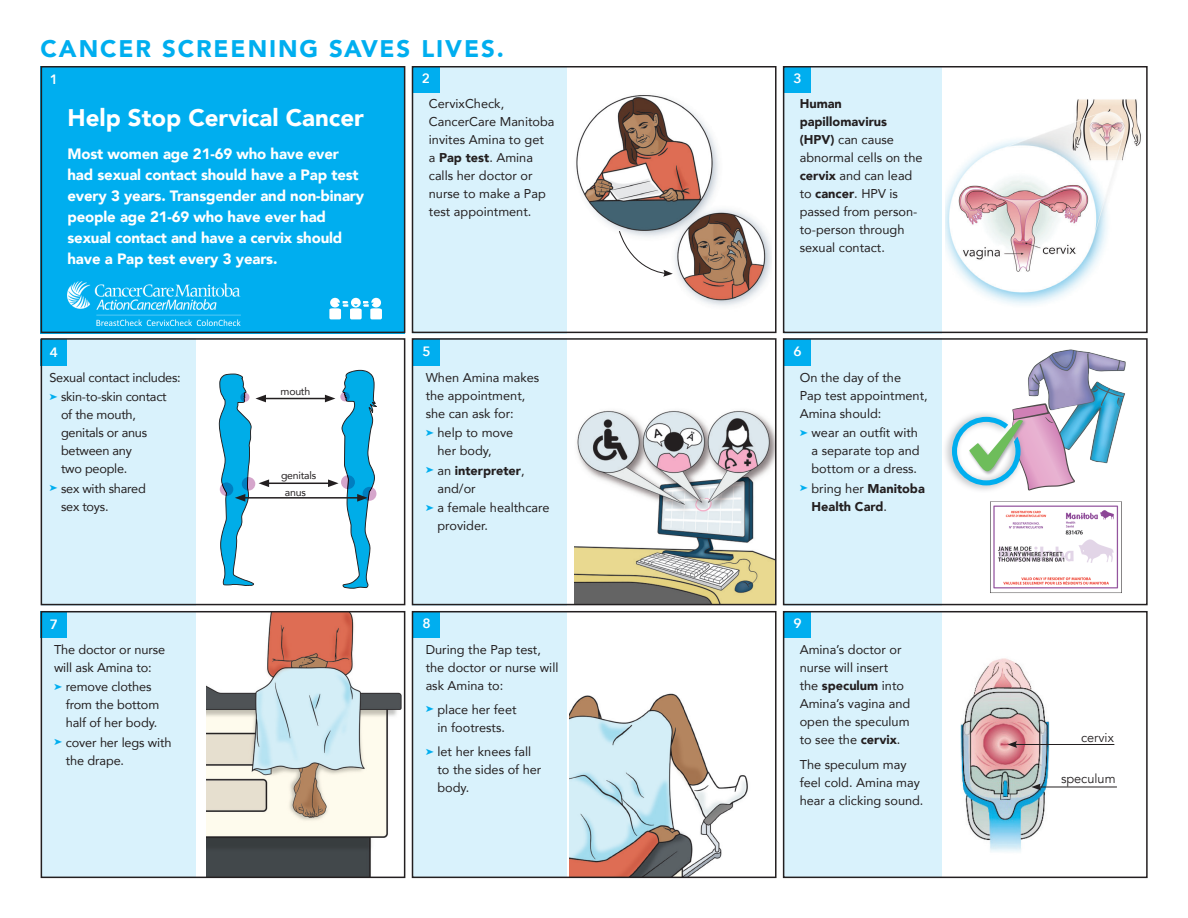
<style>
.page{position:relative;width:1188px;height:918px;background:#fff}
.page>*{position:absolute;margin:0;border:0;box-sizing:border-box;transform-origin:0 0}
.t1{font:900 24px "Avenir";letter-spacing:.08em;color:#00aeef}
.t2{font:900 24px "Avenir";color:#fff}
.t3{font:900 15px/21px "Avenir";letter-spacing:-.01em;color:#fff}
.t4{font:600 13.5px "Avenir Next";color:#fff}
.t5{font:12.75px/18px "Avenir";color:#231f20}
.t6{font:12.75px/18px "Avenir";letter-spacing:-.02em;color:#231f20}
.t7{font:900 12.75px/18px "Avenir";color:#231f20}
.t8{font:12.75px "Avenir";color:#231f20}
.t9{font:10.5px "Avenir";letter-spacing:-.02em;color:#231f20}
.s1{color:#00aeef}
.s2{font-weight:900}
.s3{font-weight:400}
</style>
<div class="page">
<div style="left:784px;top:66px;width:157px;height:267px;background:#d9f2fc"></div>
<div style="left:413px;top:66px;width:154px;height:267px;background:#d9f2fc"></div>
<div style="left:784px;top:339px;width:157px;height:267px;background:#d9f2fc"></div>
<div style="left:412px;top:339px;width:155px;height:267px;background:#d9f2fc"></div>
<div style="left:41px;top:339px;width:155px;height:267px;background:#d9f2fc"></div>
<div style="left:784px;top:611px;width:158px;height:267px;background:#d9f2fc"></div>
<div style="left:413px;top:612px;width:154px;height:266px;background:#d9f2fc"></div>
<div style="left:41px;top:612px;width:155px;height:266px;background:#d9f2fc"></div>
<div style="left:40px;top:66px;width:365px;height:267px;background:#00aeef"></div>
<img style="left:576px;top:95px;width:196px;height:211px">
<img style="left:575px;top:410px;width:199px;height:192px">
<img style="left:67px;top:281px;width:174px;height:44px">
<img style="left:1028px;top:349px;width:98px;height:115px">
<div style="left:942px;top:410px;width:83px;height:83px;background:#797e85;opacity:.65"></div>
<svg style="left:952px;top:403px;width:123px;height:88px"></svg>
<img style="left:990px;top:501px;width:132px;height:92px">
<svg style="left:329px;top:298px;width:53px;height:21px"></svg>
<img style="left:961px;top:658px;width:106px;height:194px">
<hr style="left:1038px;top:787px;width:79px;height:1px;background:#231f20">
<svg style="left:1031px;top:784px;width:10px;height:6px"></svg>
<hr style="left:1015px;top:744px;width:99px;height:1px;background:#231f20">
<svg style="left:1008px;top:741px;width:9px;height:7px"></svg>
<svg style="left:618px;top:230px;width:55px;height:47px"></svg>
<img style="left:946px;top:99px;width:195px;height:206px">
<hr style="left:243px;top:497px;width:116px;height:2px;background:#231f20">
<hr style="left:264px;top:398px;width:63px;height:1px;background:#231f20">
<hr style="left:267px;top:483px;width:63px;height:1px;background:#231f20">
<svg style="left:219px;top:374px;width:50px;height:212px"></svg>
<svg style="left:325px;top:370px;width:52px;height:219px"></svg>
<img style="left:570px;top:693px;width:178px;height:182px">
<img style="left:207px;top:614px;width:195px;height:261px">
<div style="left:413px;top:66px;width:27px;height:27px;background:#00aeef"></div>
<div style="left:413px;top:339px;width:27px;height:27px;background:#00aeef"></div>
<div style="left:413px;top:611px;width:27px;height:27px;background:#00aeef"></div>
<div style="left:40px;top:339px;width:28px;height:27px;background:#00aeef"></div>
<div style="left:40px;top:611px;width:28px;height:27px;background:#00aeef"></div>
<div style="left:784px;top:66px;width:27px;height:27px;background:#00aeef"></div>
<div style="left:784px;top:339px;width:27px;height:27px;background:#00aeef"></div>
<div style="left:784px;top:611px;width:27px;height:27px;background:#00aeef"></div>
<div style="left:41px;top:66px;width:364px;height:267px;border:2px solid #231f20"></div>
<div style="left:412px;top:66px;width:365px;height:267px;border:2px solid #231f20"></div>
<div style="left:783px;top:66px;width:365px;height:267px;border:2px solid #231f20"></div>
<div style="left:41px;top:338px;width:364px;height:267px;border:2px solid #231f20"></div>
<div style="left:412px;top:338px;width:365px;height:267px;border:2px solid #231f20"></div>
<div style="left:783px;top:338px;width:365px;height:267px;border:2px solid #231f20"></div>
<div style="left:41px;top:611px;width:364px;height:267px;border:2px solid #231f20"></div>
<div style="left:412px;top:611px;width:365px;height:267px;border:2px solid #231f20"></div>
<div style="left:783px;top:611px;width:365px;height:267px;border:2px solid #231f20"></div>
<p class="t1" style="left:41px;top:28px;width:465px">CANCER SCREENING SAVES LIVES.</p>
<p class="t4" style="left:50px;top:68px;width:10px">1</p>
<p class="t4" style="left:422px;top:67px;width:10px">2</p>
<p class="t4" style="left:793px;top:67px;width:10px">3</p>
<p class="t2" style="left:68px;top:97px;width:298px">Help Stop Cervical Cancer</p>
<p class="t3" style="left:68px;top:143px;width:298px">Most women age 21-69 who have ever had sexual contact should have a Pap test every 3 years. Transgender and non-binary people age 21-69 who have ever had sexual contact and have a cervix should have a Pap test every 3 years.</p>
<p class="t4" style="left:50px;top:341px;width:10px">4</p>
<p class="t6" style="left:49px;top:368px;width:133px">Sexual contact includes:</p>
<p class="t6" style="left:61px;top:388px;width:107px;text-indent:-12px"><span class="s1">➤</span> skin-to-skin contact of the mouth, genitals or anus between any<br>two people.</p>
<p class="t6" style="left:61px;top:479px;width:86px;text-indent:-12px"><span class="s1">➤</span> sex with shared sex toys.</p>
<p class="t4" style="left:50px;top:613px;width:10px">7</p>
<p class="t5" style="left:54px;top:640px;width:113px">The doctor or nurse will ask Amina to:</p>
<p class="t5" style="left:66px;top:678px;width:95px;text-indent:-12px"><span class="s1">➤</span> remove clothes from the bottom half of her body.</p>
<p class="t5" style="left:66px;top:733px;width:107px;text-indent:-12px"><span class="s1">➤</span> cover her legs with the drape.</p>
<p class="t9" style="left:281px;top:383px;width:31px">mouth</p>
<p class="t9" style="left:281px;top:467px;width:37px">genitals</p>
<p class="t9" style="left:285px;top:484px;width:22px">anus</p>
<p class="t5" style="left:429px;top:94px;width:127px">CervixCheck,<br>CancerCare Manitoba invites Amina to get<br>a <span class="s2">Pap test</span>. Amina calls her doctor or nurse to make a Pap test appointment.</p>
<p class="t5" style="left:800px;top:94px;width:124px"><span class="s2">Human papillomavirus (HPV)</span> can cause abnormal cells on the <span class="s2">cervix</span> and can lead to <span class="s2">cancer</span>. HPV is passed from person&shy;to-person through sexual contact.</p>
<p class="t4" style="left:423px;top:340px;width:10px">5</p>
<p class="t5" style="left:426px;top:368px;width:115px">When Amina makes the appointment, she can ask for:</p>
<p class="t5" style="left:437px;top:424px;width:77px;text-indent:-12px"><span class="s1">➤</span> help to move her body,</p>
<p class="t7" style="left:437px;top:461px;width:89px;text-indent:-12px"><span class="s1">➤</span> <span class="s3">an</span> interpreter<span class="s3">, and/or</span></p>
<p class="t5" style="left:437px;top:499px;width:114px;text-indent:-12px"><span class="s1">➤</span> a female healthcare provider.</p>
<p class="t4" style="left:422px;top:612px;width:10px">8</p>
<p class="t5" style="left:426px;top:640px;width:134px">During the Pap test, the doctor or nurse will ask Amina to:</p>
<p class="t5" style="left:426px;top:700px;width:92px;text-align:center"><span class="s1">➤</span> place her feet in footrests.</p>
<p class="t5" style="left:437px;top:742px;width:105px;text-indent:-12px"><span class="s1">➤</span> let her knees fall to the sides of her body.</p>
<p class="t4" style="left:793px;top:340px;width:10px">6</p>
<p class="t5" style="left:800px;top:368px;width:130px">On the day of the<br>Pap test appointment,<br>Amina should:</p>
<p class="t5" style="left:812px;top:424px;width:110px;text-indent:-12px"><span class="s1">➤</span> wear an outfit with a separate top and bottom or a dress.</p>
<p class="t7" style="left:812px;top:479px;width:115px;text-indent:-12px"><span class="s1">➤</span> <span class="s3">bring her</span> Manitoba<br>Health Card<span class="s3">.</span></p>
<p class="t4" style="left:793px;top:612px;width:10px">9</p>
<p class="t5" style="left:800px;top:640px;width:112px">Amina’s doctor or nurse will insert<br>the <span class="s2">speculum</span> into<br>Amina’s vagina and open the speculum to see the <span class="s2">cervix</span>.</p>
<p class="t5" style="left:800px;top:755px;width:125px">The speculum may feel cold. Amina may hear a clicking sound.</p>
<p class="t8" style="left:1081px;top:730px;width:34px">cervix</p>
<p class="t8" style="left:1061px;top:771px;width:56px">speculum</p>
</div>
